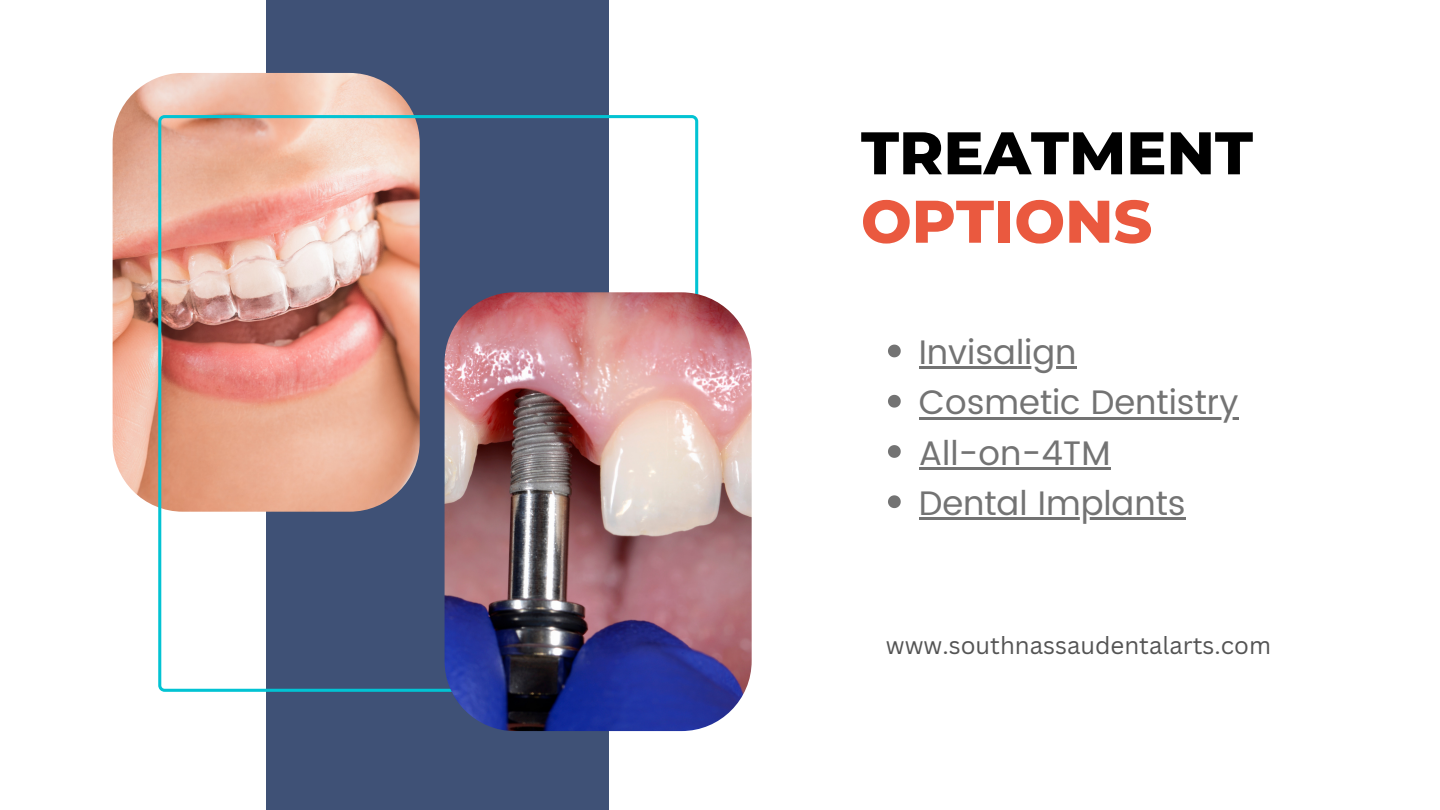
<style>
.page{position:relative;width:1440px;height:810px;background:#fff}
.page>*{position:absolute;margin:0;border:0;box-sizing:border-box;transform-origin:0 0}
.t1{font:800 60px "Montserrat";color:#000}
.t2{font:800 60px "Montserrat";color:#ea593f}
.t3{font:34px/50.2px "Poppins";color:#737373}
.t4{font:24px "Canva Sans";color:#545454}
</style>
<div class="page">
<div style="left:266px;top:0;width:343px;height:810px;background:#3f5176"></div>
<img style="left:113px;top:73px;width:307px;height:439px;border-radius:70px">
<svg style="left:888px;top:345px;width:13px;height:12px"></svg>
<hr style="left:919px;top:366px;width:158px;height:3px;background:#737373">
<svg style="left:888px;top:395px;width:13px;height:13px"></svg>
<hr style="left:919px;top:417px;width:319px;height:3px;background:#737373">
<svg style="left:888px;top:445px;width:13px;height:13px"></svg>
<hr style="left:919px;top:467px;width:192px;height:3px;background:#737373">
<svg style="left:888px;top:495px;width:13px;height:13px"></svg>
<hr style="left:919px;top:517px;width:267px;height:3px;background:#737373">
<svg style="left:158px;top:115px;width:540px;height:577px"></svg>
<img style="left:445px;top:292px;width:307px;height:439px;border-radius:70px">
<h1 class="t1" style="left:861px;top:116px;width:394px">TREATMENT</h1>
<h1 class="t2" style="left:861px;top:185px;width:293px">OPTIONS</h1>
<p class="t3" style="left:919px;top:327px;width:321px">Invisalign<br>Cosmetic Dentistry<br>All-on-4TM<br>Dental Implants</p>
<p class="t4" style="left:886px;top:628px;width:387px">www.southnassaudentalarts.com</p>
</div>
